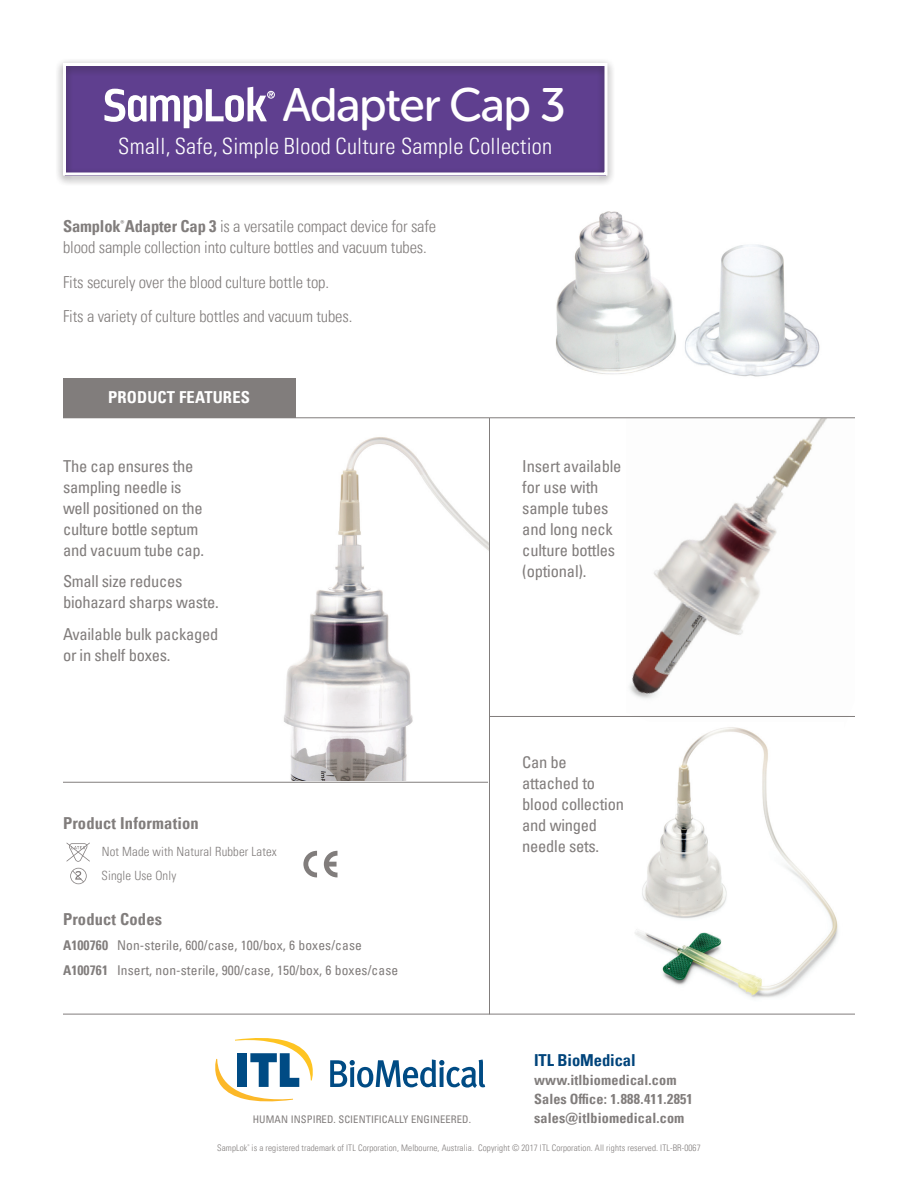
<style>
.page{position:relative;width:918px;height:1188px;background:#fff}
.page>*{position:absolute;margin:0;border:0;box-sizing:border-box;transform-origin:0 0}
.t1{font:46.8px "Museo Sans Rounded 500";letter-spacing:-.03em;color:#fff}
.t2{font:300 condensed 22.5px "Univers LT Pro";letter-spacing:.01em;color:#fff}
.t3{font:condensed 16.5px/21px "Univers LT Pro";letter-spacing:-.015em;color:#817d7c}
.t4{font:300 condensed 16.5px/21px "Univers LT Pro";letter-spacing:-.01em;color:#817d7c}
.t5{font:700 condensed 16.5px "Univers LT Pro";letter-spacing:.01em;color:#817d7c}
.t6{font:700 condensed 16.5px "Univers LT Pro";letter-spacing:.01em;color:#fff}
.t7{font:700 condensed 16.5px "Univers LT Pro";letter-spacing:-.005em;color:#00447b}
.t8{font:700 condensed 14.1px "Univers LT Pro";letter-spacing:.01em;color:#817d7c}
.t9{font:condensed 13.5px "Univers LT Pro";letter-spacing:.01em;color:#817d7c}
.t10{font:300 condensed 12.75px "Univers LT Pro";letter-spacing:.01em;color:#817d7c}
.t11{font:condensed 10.5px "Univers LT Pro";letter-spacing:.01em;color:#817d7c}
.t12{font:300 condensed 9px "Univers LT Pro";letter-spacing:.01em;color:#817d7c}
.s1{font-weight:700}
</style>
<div class="page">
<img style="left:284px;top:437px;width:205px;height:344px">
<img style="left:629px;top:419px;width:198px;height:280px">
<img style="left:635px;top:727px;width:203px;height:271px">
<div style="left:55px;top:58px;width:561px;height:129px;background:#231f20;opacity:.65"></div>
<div style="left:63px;top:63px;width:545px;height:113px;border:3px solid #fff"></div>
<div style="left:63px;top:378px;width:232px;height:40px;background:#817d7c"></div>
<hr style="left:63px;top:418px;width:792px;height:1px;background:#817d7c">
<hr style="left:63px;top:782px;width:425px;height:1px;background:#817d7c">
<hr style="left:489px;top:716px;width:366px;height:1px;background:#817d7c">
<hr style="left:63px;top:1014px;width:792px;height:1px;background:#817d7c">
<svg style="left:66px;top:843px;width:24px;height:19px"></svg>
<svg style="left:70px;top:868px;width:17px;height:16px"></svg>
<svg style="left:303px;top:851px;width:14px;height:26px"></svg>
<svg style="left:324px;top:851px;width:14px;height:26px"></svg>
<hr style="left:489px;top:418px;width:1px;height:596px;background:#817d7c">
<svg style="left:104px;top:87px;width:171px;height:41px"></svg>
<img style="left:556px;top:211px;width:264px;height:166px">
<svg style="left:330px;top:1059px;width:155px;height:29px"></svg>
<svg style="left:215px;top:1038px;width:98px;height:63px"></svg>
<p class="t1" style="left:283px;top:79px;width:285px">Adapter Cap 3</p>
<p class="t2" style="left:118px;top:131px;width:435px">Small, Safe, Simple Blood Culture Sample Collection</p>
<p class="t4" style="left:63px;top:215px;width:375px"><span class="s1">Samplok</span><sup>®</sup> <span class="s1">Adapter Cap 3</span> is a versatile compact device for safe blood sample collection into culture bottles and vacuum tubes.</p>
<p class="t4" style="left:63px;top:271px;width:268px">Fits securely over the blood culture bottle top.</p>
<p class="t4" style="left:63px;top:305px;width:291px">Fits a variety of culture bottles and vacuum tubes.</p>
<p class="t6" style="left:108px;top:387px;width:143px">PRODUCT FEATURES</p>
<p class="t3" style="left:63px;top:455px;width:143px">The cap ensures the sampling needle is well positioned on the culture bottle septum and vacuum tube cap.</p>
<p class="t3" style="left:63px;top:570px;width:157px">Small size reduces biohazard sharps waste.</p>
<p class="t3" style="left:63px;top:623px;width:157px">Available bulk packaged or in shelf boxes.</p>
<p class="t5" style="left:63px;top:813px;width:137px">Product Information</p>
<p class="t10" style="left:102px;top:843px;width:176px">Not Made with Natural Rubber Latex</p>
<p class="t10" style="left:102px;top:867px;width:76px">Single Use Only</p>
<p class="t5" style="left:63px;top:909px;width:101px">Product Codes</p>
<p class="t9" style="left:63px;top:937px;width:300px"><span class="s1">A100760</span> Non-sterile, 600/case, 100/box, 6 boxes/case</p>
<p class="t9" style="left:63px;top:962px;width:337px"><span class="s1">A100761</span> Insert, non-sterile, 900/case, 150/box, 6 boxes/case</p>
<p class="t3" style="left:522px;top:455px;width:101px">Insert available for use with sample tubes and long neck culture bottles (optional).</p>
<p class="t3" style="left:522px;top:752px;width:103px">Can be attached to blood collection and winged needle sets.</p>
<p class="t7" style="left:534px;top:1050px;width:103px">ITL BioMedical</p>
<p class="t8" style="left:534px;top:1071px;width:144px">www.itlbiomedical.com</p>
<p class="t8" style="left:534px;top:1090px;width:160px">Sales Office: 1.888.411.2851</p>
<p class="t11" style="left:253px;top:1113px;width:220px">HUMAN INSPIRED. SCIENTIFICALLY ENGINEERED.</p>
<p class="t8" style="left:534px;top:1109px;width:152px">sales@itlbiomedical.com</p>
<p class="t12" style="left:217px;top:1142px;width:485px">SampLok<sup>®</sup> is a registered trademark of ITL Corporation, Melbourne, Australia. Copyright © 2017 ITL Corporation. All rights reserved. ITL-BR-0067</p>
</div>
